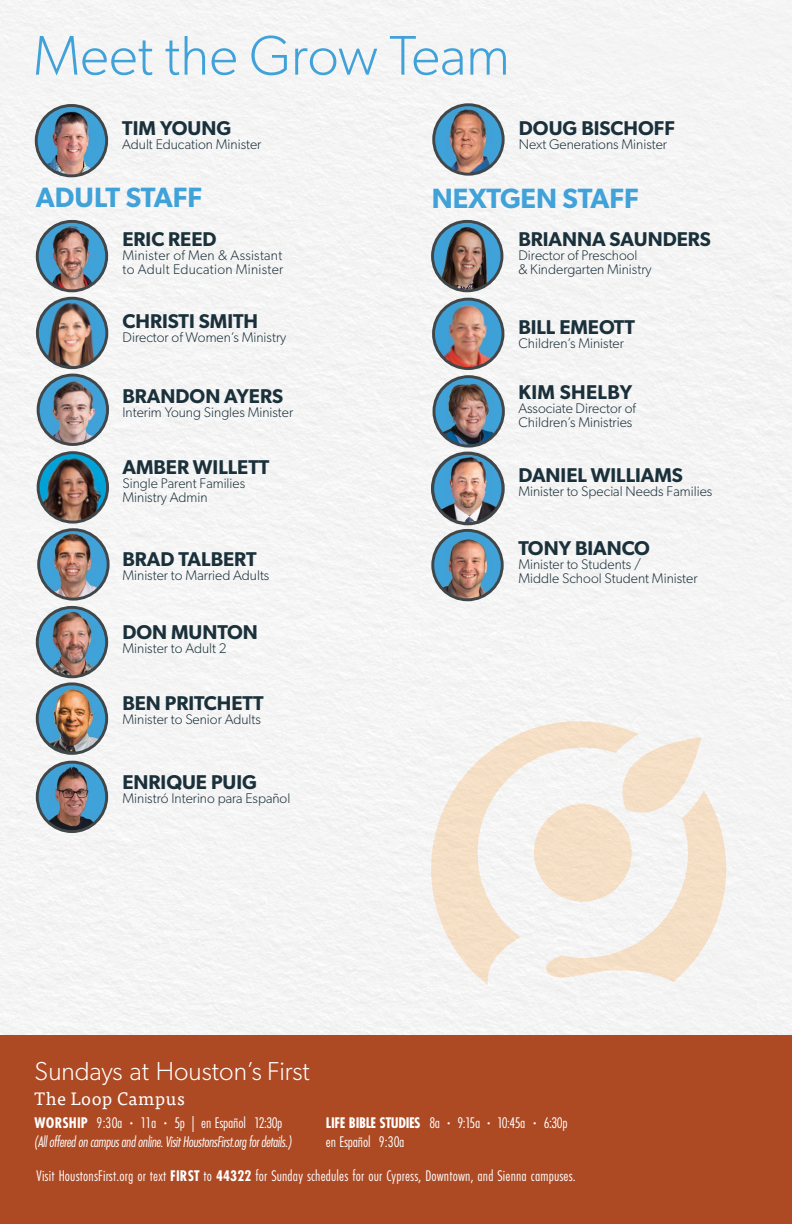
<style>
.page{position:relative;width:792px;height:1224px;background:#fff}
.page>*{position:absolute;margin:0;border:0;box-sizing:border-box;transform-origin:0 0}
.t1{font:300 56px "Gibson";color:#40a2d8}
.t2{font:600 28px "Gibson";color:#40a2d8}
.t3{font:300 26px "Gibson";color:#fff}
.t4{font:600 20px "Gibson";color:#1a303a}
.t5{font:600 20px "Gibson";letter-spacing:.02em;color:#1a303a}
.t6{font:18px "Tisa Pro";letter-spacing:.03em;color:#fff}
.t7{font:16px "Futura PT Cond";letter-spacing:.01em;color:#fff}
.t8{font:italic 300 16px "Futura Con";letter-spacing:-.03em;color:#fff}
.t9{font:16px/19px "Futura PT Cond";letter-spacing:-.03em;color:#fff}
.t10{font:16px "Futura PT Cond";letter-spacing:-.01em;color:#fff}
.t11{font:300 14px/14px "Gibson";color:#1a303a}
.t12{font:300 14px/14px "Gibson";letter-spacing:.02em;color:#1a303a}
.s1{font-weight:700}
.s2{font-size:8px}
</style>
<div class="page">
<div style="left:0;top:0;width:792px;height:1035px;background:#f5f4f4"></div>
<svg style="left:639px;top:737px;width:87px;height:245px"></svg>
<svg style="left:431px;top:721px;width:208px;height:264px;fill:#f5f1f1"></svg>
<img style="left:434px;top:105px;width:69px;height:69px;border-radius:35px">
<div style="left:432px;top:103px;width:73px;height:73px;border:3px solid #414649;border-radius:50%"></div>
<img style="left:37px;top:222px;width:70px;height:69px">
<div style="left:36px;top:220px;width:72px;height:72px;border:3px solid #414649;border-radius:50%"></div>
<img style="left:38px;top:453px;width:70px;height:69px;border-radius:35px">
<div style="left:37px;top:451px;width:72px;height:73px;border:3px solid #414649;border-radius:50%"></div>
<img style="left:38px;top:380px;width:70px;height:64px">
<div style="left:37px;top:374px;width:72px;height:72px;border:3px solid #414649;border-radius:50%"></div>
<img style="left:37px;top:608px;width:70px;height:69px">
<div style="left:36px;top:606px;width:72px;height:72px;border:3px solid #414649;border-radius:50%"></div>
<img style="left:37px;top:298px;width:70px;height:70px;border-radius:35px">
<div style="left:36px;top:297px;width:72px;height:72px;border:3px solid #414649;border-radius:50%"></div>
<img style="left:38px;top:684px;width:69px;height:69px">
<div style="left:36px;top:682px;width:72px;height:73px;border:3px solid #414649;border-radius:50%"></div>
<img style="left:39px;top:530px;width:69px;height:69px;border-radius:35px">
<div style="left:37px;top:528px;width:73px;height:73px;border:3px solid #414649;border-radius:50%"></div>
<img style="left:36px;top:105px;width:71px;height:71px;border-radius:35px">
<div style="left:35px;top:104px;width:73px;height:73px;border:3px solid #414649;border-radius:50%"></div>
<img style="left:433px;top:530px;width:69px;height:70px;border-radius:35px">
<div style="left:431px;top:529px;width:73px;height:72px;border:3px solid #414649;border-radius:50%"></div>
<img style="left:434px;top:377px;width:69px;height:69px;border-radius:35px">
<div style="left:433px;top:375px;width:72px;height:73px;border:3px solid #414649;border-radius:50%"></div>
<img style="left:434px;top:299px;width:69px;height:70px">
<div style="left:432px;top:298px;width:72px;height:72px;border:3px solid #414649;border-radius:50%"></div>
<img style="left:433px;top:456px;width:70px;height:68px">
<div style="left:431px;top:452px;width:74px;height:73px;border:3px solid #414649;border-radius:50%"></div>
<img style="left:433px;top:221px;width:69px;height:70px;border-radius:35px">
<div style="left:431px;top:220px;width:72px;height:72px;border:3px solid #414649;border-radius:50%"></div>
<img style="left:37px;top:762px;width:70px;height:70px;border-radius:35px">
<div style="left:36px;top:761px;width:72px;height:72px;border:3px solid #414649;border-radius:50%"></div>
<div style="left:0;top:1035px;width:792px;height:189px;background:#ad4a24"></div>
<h1 class="t1" style="left:33px;top:22px;width:478px">Meet the Grow Team</h1>
<h3 class="t4" style="left:122px;top:116px;width:111px">TIM YOUNG</h3>
<p class="t11" style="left:122px;top:137px;width:141px">Adult Education Minister</p>
<h3 class="t4" style="left:519px;top:116px;width:157px">DOUG BISCHOFF</h3>
<p class="t11" style="left:519px;top:137px;width:150px">Next Generations Minister</p>
<h2 class="t2" style="left:36px;top:181px;width:168px">ADULT STAFF</h2>
<h2 class="t2" style="left:432px;top:182px;width:209px">NEXTGEN STAFF</h2>
<h3 class="t4" style="left:122px;top:227px;width:96px">ERIC REED</h3>
<p class="t12" style="left:122px;top:248px;width:162px">Minister of Men &amp; Assistant to Adult Education Minister</p>
<h3 class="t4" style="left:122px;top:309px;width:137px">CHRISTI SMITH</h3>
<p class="t11" style="left:122px;top:330px;width:165px">Director of Women’s Ministry</p>
<h3 class="t4" style="left:518px;top:228px;width:194px">BRIANNA SAUNDERS</h3>
<p class="t11" style="left:518px;top:248px;width:135px">Director of Preschool<br>&amp; Kindergarten Ministry</p>
<h3 class="t4" style="left:518px;top:315px;width:118px">BILL EMEOTT</h3>
<p class="t11" style="left:518px;top:336px;width:107px">Children’s Minister</p>
<h3 class="t5" style="left:518px;top:380px;width:115px">KIM SHELBY</h3>
<p class="t11" style="left:518px;top:401px;width:119px">Associate Director of<br>Children’s Ministries</p>
<h3 class="t4" style="left:122px;top:384px;width:162px">BRANDON AYERS</h3>
<p class="t11" style="left:122px;top:405px;width:172px">Interim Young Singles Minister</p>
<h3 class="t4" style="left:122px;top:455px;width:148px">AMBER WILLETT</h3>
<p class="t11" style="left:122px;top:476px;width:124px">Single Parent Families<br>Ministry Admin</p>
<h3 class="t4" style="left:122px;top:547px;width:136px">BRAD TALBERT</h3>
<p class="t11" style="left:122px;top:568px;width:148px">Minister to Married Adults</p>
<h3 class="t4" style="left:122px;top:620px;width:137px">DON MUNTON</h3>
<p class="t11" style="left:122px;top:641px;width:106px">Minister to Adult 2</p>
<h3 class="t4" style="left:122px;top:692px;width:143px">BEN PRITCHETT</h3>
<p class="t11" style="left:122px;top:712px;width:140px">Minister to Senior Adults</p>
<h3 class="t4" style="left:122px;top:771px;width:136px">ENRIQUE PUIG</h3>
<p class="t11" style="left:122px;top:791px;width:169px">Ministró Interino para Español</p>
<h3 class="t4" style="left:518px;top:464px;width:166px">DANIEL WILLIAMS</h3>
<p class="t11" style="left:518px;top:485px;width:195px">Minister to Special Needs Families</p>
<h3 class="t4" style="left:518px;top:537px;width:133px">TONY BIANCO</h3>
<p class="t11" style="left:518px;top:557px;width:181px">Minister to Students /<br>Middle School Student Minister</p>
<h3 class="t3" style="left:35px;top:1055px;width:277px">Sundays at Houston’s First</h3>
<p class="t6" style="left:35px;top:1086px;width:152px">The Loop Campus</p>
<p class="t10" style="left:35px;top:1114px;width:249px"><span class="s1">WORSHIP</span> 9:30a <span class="s2">•</span> 11a <span class="s2">•</span> 5p | en Español 12:30p</p>
<p class="t8" style="left:35px;top:1133px;width:259px">(All offered on campus and online. Visit HoustonsFirst.org for details.)</p>
<p class="t9" style="left:326px;top:1114px;width:243px"><span class="s1">LIFE BIBLE STUDIES</span> 8a <span class="s2">•</span> 9:15a <span class="s2">•</span> 10:45a <span class="s2">•</span> 6:30p en Español 9:30a</p>
<p class="t7" style="left:37px;top:1166px;width:541px">Visit HoustonsFirst.org or text <span class="s1">FIRST</span> to <span class="s1">44322</span> for Sunday schedules for our Cypress, Downtown, and Sienna campuses.</p>
</div>
